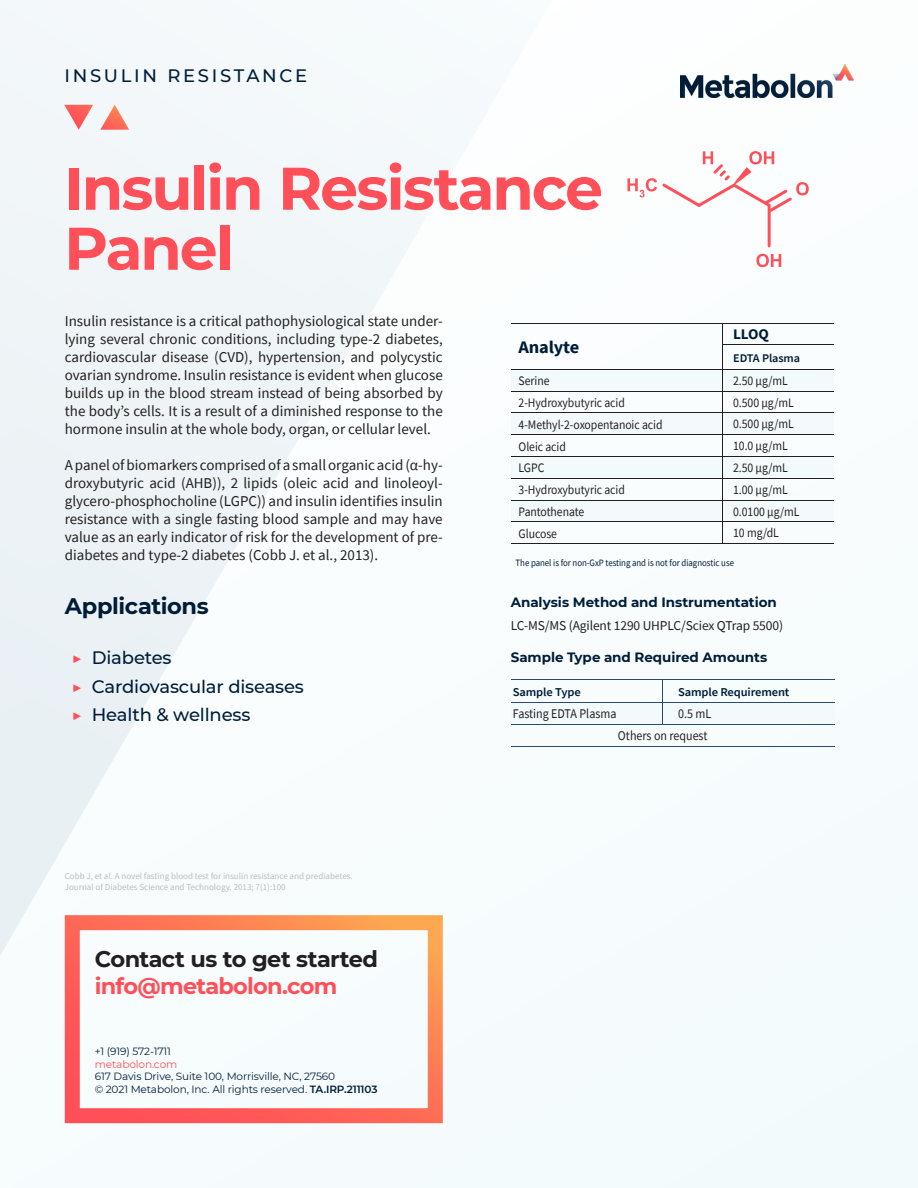
<style>
.page{position:relative;width:918px;height:1188px;background:#f6fcfd}
.page>*{position:absolute;margin:0;border:0;box-sizing:border-box;transform-origin:0 0}
.t1{font:700 60px/60px "Montserrat";letter-spacing:-.035em;color:#ff4f58}
.t2{font:700 22.5px/27px "Montserrat";letter-spacing:-.03em;color:#231f20}
.HEADING{font:700 22.5px "Montserrat";letter-spacing:-.015em;color:#001d38}
.TITLE_caption{font:500 18px "Montserrat";letter-spacing:-.01em;color:#001d38}
.TITLE_caption-2{font:500 18px "Montserrat";letter-spacing:.15em;color:#001d38}
.t3{font:700 17.55px "Source Sans Pro";letter-spacing:-.01em;color:#001d38;scale:1.04 1}
.t4{font:15px/18px "Source Sans Pro";color:#231f20;text-align:justify}
.t5{font:700 14.7px "Source Sans Pro";color:#001d38;scale:1.04 1}
.HEADING-2{font:700 13.5px "Montserrat";letter-spacing:-.005em;color:#001d38}
.t6{font:13.5px "Source Sans Pro";letter-spacing:-.01em;color:#231f20}
.t7{font:13.35px/22.4px "Source Sans Pro";color:#231f20;text-align:right;scale:.9 1}
.t8{font:12.9px "Source Sans Pro";letter-spacing:-.005em;color:#231f20;scale:.9 1}
.t9{font:600 12px "Source Sans Pro";letter-spacing:-.01em;color:#001d38;scale:1.04 1}
.t10{font:600 11.7px "Source Sans Pro";letter-spacing:-.01em;color:#001d38;scale:1.04 1}
.t11{font:10.5px "Montserrat";letter-spacing:-.01em;color:#001d38}
.t12{font:10.5px "Montserrat";letter-spacing:-.01em;color:#ff4f58}
.t13{font:9.75px "Source Sans Pro";letter-spacing:-.005em;color:#001d38;scale:.91 1}
.t14{font:9px/10.8px "Source Sans Pro";color:#bcbdc0}
.s1{font-weight:700;color:#ff4f58}
.s2{color:#ff4f58}
.s3{font-weight:600}
</style>
<div class="page">
<svg style="left:0;top:104px;width:552px;height:885px"></svg>
<hr style="left:512px;top:323px;width:210px;height:1px;background:#231f20">
<hr style="left:723px;top:323px;width:110px;height:1px;background:#231f20">
<hr style="left:723px;top:345px;width:110px;height:1px;background:#231f20">
<hr style="left:512px;top:543px;width:210px;height:1px;background:#231f20">
<hr style="left:723px;top:543px;width:110px;height:1px;background:#231f20">
<div style="left:512px;top:501px;width:210px;height:21px;background:#f2fafc"></div>
<div style="left:723px;top:501px;width:110px;height:21px;background:#f2fafc"></div>
<hr style="left:512px;top:522px;width:210px;height:1px;background:#231f20">
<hr style="left:723px;top:522px;width:110px;height:1px;background:#231f20">
<div style="left:512px;top:457px;width:210px;height:21px;background:#f2fafc"></div>
<div style="left:723px;top:457px;width:110px;height:21px;background:#f2fafc"></div>
<hr style="left:512px;top:500px;width:210px;height:1px;background:#231f20">
<hr style="left:723px;top:500px;width:110px;height:1px;background:#231f20">
<hr style="left:512px;top:478px;width:210px;height:1px;background:#231f20">
<hr style="left:723px;top:478px;width:110px;height:1px;background:#231f20">
<hr style="left:512px;top:456px;width:210px;height:1px;background:#231f20">
<hr style="left:723px;top:456px;width:110px;height:1px;background:#231f20">
<div style="left:512px;top:413px;width:210px;height:21px;background:#f2fafc"></div>
<div style="left:723px;top:413px;width:110px;height:21px;background:#f2fafc"></div>
<hr style="left:512px;top:434px;width:210px;height:1px;background:#231f20">
<hr style="left:723px;top:434px;width:110px;height:1px;background:#231f20">
<hr style="left:512px;top:413px;width:210px;height:1px;background:#231f20">
<hr style="left:723px;top:413px;width:110px;height:1px;background:#231f20">
<div style="left:512px;top:370px;width:210px;height:21px;background:#f2fafc"></div>
<div style="left:723px;top:370px;width:110px;height:21px;background:#f2fafc"></div>
<hr style="left:512px;top:369px;width:210px;height:1px;background:#231f20">
<hr style="left:723px;top:369px;width:110px;height:1px;background:#231f20">
<hr style="left:512px;top:391px;width:210px;height:1px;background:#231f20">
<svg style="left:722px;top:323px;width:1px;height:221px"></svg>
<hr style="left:723px;top:391px;width:110px;height:1px;background:#231f20">
<img style="left:680px;top:65px;width:173px;height:32px">
<hr style="left:511px;top:680px;width:151px;height:1px;background:#284a6f">
<hr style="left:663px;top:680px;width:172px;height:1px;background:#284a6f">
<div style="left:511px;top:703px;width:151px;height:21px;background:#f2fafc"></div>
<div style="left:663px;top:703px;width:172px;height:21px;background:#f2fafc"></div>
<hr style="left:511px;top:702px;width:151px;height:1px;background:#284a6f">
<hr style="left:663px;top:702px;width:172px;height:1px;background:#284a6f">
<hr style="left:511px;top:724px;width:151px;height:1px;background:#284a6f">
<svg style="left:662px;top:680px;width:1px;height:45px"></svg>
<hr style="left:663px;top:724px;width:172px;height:1px;background:#284a6f">
<hr style="left:511px;top:747px;width:324px;height:1px;background:#284a6f">
<svg style="left:756px;top:254px;width:25px;height:13px"></svg>
<svg style="left:627px;top:151px;width:182px;height:96px"></svg>
<svg style="left:64px;top:105px;width:65px;height:25px"></svg>
<p class="TITLE_caption-2" style="left:64px;top:63px;width:244px">INSULIN RESISTANCE</p>
<p class="t1" style="left:64px;top:155px;width:540px">Insulin Resistance<br>Panel</p>
<p class="t4" style="left:65px;top:312px;width:380px">Insulin resistance is a critical pathophysiological state under&shy;lying several chronic conditions, including type-2 diabetes, cardiovascular disease (CVD), hypertension, and polycystic ovarian syndrome. Insulin resistance is evident when glucose builds up in the blood stream instead of being absorbed by the body’s cells. It is a result of a diminished response to the hormone insulin at the whole body, organ, or cellular level.</p>
<p class="t4" style="left:65px;top:456px;width:380px">A panel of biomarkers comprised of a small organic acid (α-hy&shy;droxybutyric acid (AHB)), 2 lipids (oleic acid and linoleoyl&shy;glycero-phosphocholine (LGPC)) and insulin identifies insulin resistance with a single fasting blood sample and may have value as an early indicator of risk for the development of pre&shy;diabetes and type-2 diabetes (Cobb J. et al., 2013).</p>
<p class="HEADING" style="left:65px;top:590px;width:146px">Applications</p>
<p class="TITLE_caption" style="left:72px;top:645px;width:102px"><span class="s1">▶</span> Diabetes</p>
<p class="TITLE_caption" style="left:72px;top:674px;width:234px"><span class="s1">▶</span> Cardiovascular diseases</p>
<p class="TITLE_caption" style="left:72px;top:702px;width:180px"><span class="s1">▶</span> Health &amp; wellness</p>
<p class="t14" style="left:65px;top:871px;width:290px">Cobb J, et al. A novel fasting blood test for insulin resistance and prediabetes.<br>Journal of Diabetes Science and Technology. 2013; 7(1):100</p>
<p class="t2" style="left:95px;top:944px;width:285px">Contact us to get started <span class="s2">info@metabolon.com</span></p>
<p class="t11" style="left:95px;top:1044px;width:78px">+1 (919) 572-1711</p>
<p class="t12" style="left:95px;top:1057px;width:84px">metabolon.com</p>
<p class="t11" style="left:95px;top:1069px;width:242px">617 Davis Drive, Suite 100, Morrisville, NC, 27560</p>
<p class="t11" style="left:95px;top:1082px;width:284px">© 2021 Metabolon, Inc. All rights reserved. <span class="s3">TA.IRP.211103</span></p>
<p class="t3" style="left:519px;top:335px;width:60px">Analyte</p>
<p class="t5" style="left:733px;top:324px;width:36px">LLOQ</p>
<p class="t10" style="left:733px;top:351px;width:66px">EDTA Plasma</p>
<p class="t8" style="left:519px;top:373px;width:36px">Serine</p>
<p class="t8" style="left:733px;top:372px;width:62px">2.50 μg/mL</p>
<p class="t8" style="left:519px;top:394px;width:120px">2-Hydroxybutyric acid</p>
<p class="t8" style="left:733px;top:394px;width:69px">0.500 μg/mL</p>
<p class="t8" style="left:519px;top:416px;width:161px">4-Methyl-2-oxopentanoic acid</p>
<p class="t8" style="left:733px;top:416px;width:69px">0.500 μg/mL</p>
<p class="t8" style="left:519px;top:438px;width:54px">Oleic acid</p>
<p class="t8" style="left:733px;top:438px;width:62px">10.0 μg/mL</p>
<p class="t8" style="left:519px;top:460px;width:30px">LGPC</p>
<p class="t8" style="left:733px;top:459px;width:62px">2.50 μg/mL</p>
<p class="t8" style="left:519px;top:482px;width:120px">3-Hydroxybutyric acid</p>
<p class="t8" style="left:733px;top:481px;width:62px">1.00 μg/mL</p>
<p class="t8" style="left:519px;top:503px;width:74px">Pantothenate</p>
<p class="t8" style="left:733px;top:503px;width:75px">0.0100 μg/mL</p>
<p class="t8" style="left:519px;top:525px;width:44px">Glucose</p>
<p class="t8" style="left:733px;top:525px;width:52px">10 mg/dL</p>
<p class="t13" style="left:516px;top:557px;width:242px">The panel is for non-GxP testing and is not for diagnostic use</p>
<p class="HEADING-2" style="left:511px;top:592px;width:268px">Analysis Method and Instrumentation</p>
<p class="t6" style="left:511px;top:617px;width:274px">LC-MS/MS (Agilent 1290 UHPLC/Sciex QTrap 5500)</p>
<p class="HEADING-2" style="left:511px;top:648px;width:258px">Sample Type and Required Amounts</p>
<p class="t9" style="left:513px;top:684px;width:67px">Sample Type</p>
<p class="t9" style="left:678px;top:684px;width:109px">Sample Requirement</p>
<p class="t7" style="left:513px;top:702px;width:117px">Fasting EDTA Plasma</p>
<p class="t7" style="left:618px;top:702px;width:105px">0.5 mL<br>Others on request</p>
</div>
